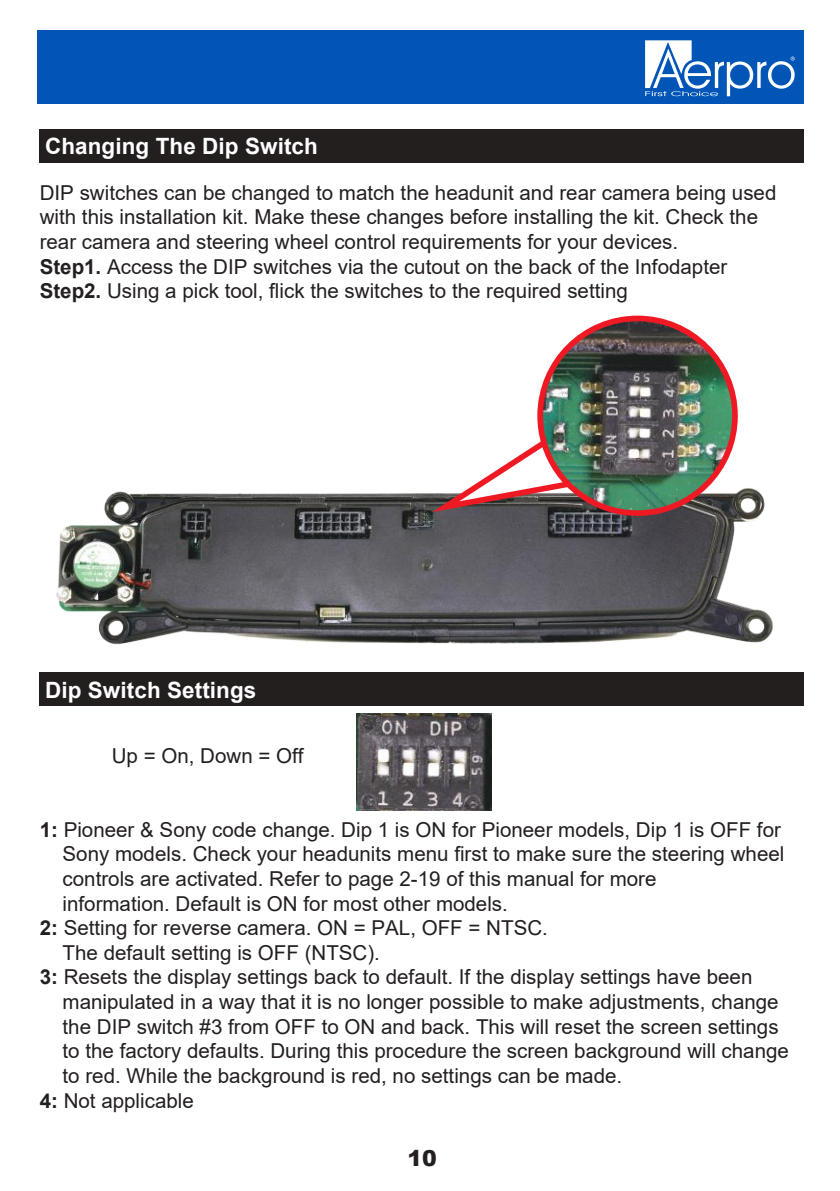
<style>
.page{position:relative;width:840px;height:1191px;background:#fff}
.page>*{position:absolute;margin:0;border:0;box-sizing:border-box;transform-origin:0 0}
.t1{font:700 22.4px "Arial";letter-spacing:.005em;color:#fff}
.t2{font:900 22px "Arial";color:#241f1f}
.t3{font:20.6px/24.6px "Arial";color:#241f1f}
.s1{font-weight:700}
</style>
<div class="page">
<div style="left:36px;top:31px;width:767px;height:73px;background:#0055b7"></div>
<svg style="left:645px;top:40px;width:149px;height:56px"></svg>
<img style="left:56px;top:488px;width:718px;height:157px">
<div style="left:39px;top:129px;width:764px;height:33px;background:#241f1f"></div>
<svg style="left:437px;top:446px;width:97px;height:68px"></svg>
<img style="left:534px;top:315px;width:206px;height:204px">
<div style="left:39px;top:672px;width:764px;height:33px;background:#241f1f"></div>
<img style="left:356px;top:713px;width:135px;height:97px">
<p class="t1" style="left:45px;top:131px;width:274px">Changing The Dip Switch</p>
<p class="t3" style="left:40px;top:180px;width:737px">DIP switches can be changed to match the headunit and rear camera being used with this installation kit. Make these changes before installing the kit. Check the rear camera and steering wheel control requirements for your devices.<br><span class="s1">Step1.</span> Access the DIP switches via the cutout on the back of the Infodapter <span class="s1">Step2.</span> Using a pick tool, flick the switches to the required setting</p>
<p class="t1" style="left:45px;top:675px;width:213px">Dip Switch Settings</p>
<p class="t3" style="left:112px;top:743px;width:193px">Up = On, Down = Off</p>
<p class="t3" style="left:40px;top:817px;width:742px"><span class="s1">1:</span> Pioneer &amp; Sony code change. Dip 1 is ON for Pioneer models, Dip 1 is OFF for</p>
<p class="t3" style="left:62px;top:841px;width:723px">Sony models. Check your headunits menu first to make sure the steering wheel</p>
<p class="t3" style="left:62px;top:866px;width:595px">controls are activated. Refer to page 2-19 of this manual for more</p>
<p class="t3" style="left:62px;top:891px;width:446px">information. Default is ON for most other models.</p>
<p class="t3" style="left:40px;top:915px;width:509px"><span class="s1">2:</span> Setting for reverse camera. ON = PAL, OFF = NTSC.</p>
<p class="t3" style="left:62px;top:940px;width:319px">The default setting is OFF (NTSC).</p>
<p class="t3" style="left:40px;top:964px;width:713px"><span class="s1">3:</span> Resets the display settings back to default. If the display settings have been</p>
<p class="t3" style="left:62px;top:989px;width:717px">manipulated in a way that it is no longer possible to make adjustments, change</p>
<p class="t3" style="left:62px;top:1014px;width:717px">the DIP switch #3 from OFF to ON and back. This will reset the screen settings</p>
<p class="t3" style="left:62px;top:1038px;width:727px">to the factory defaults. During this procedure the screen background will change</p>
<p class="t3" style="left:62px;top:1063px;width:561px">to red. While the background is red, no settings can be made.</p>
<p class="t3" style="left:40px;top:1088px;width:156px"><span class="s1">4:</span> Not applicable</p>
<p class="t2" style="left:407px;top:1141px;width:31px">10</p>
</div>
